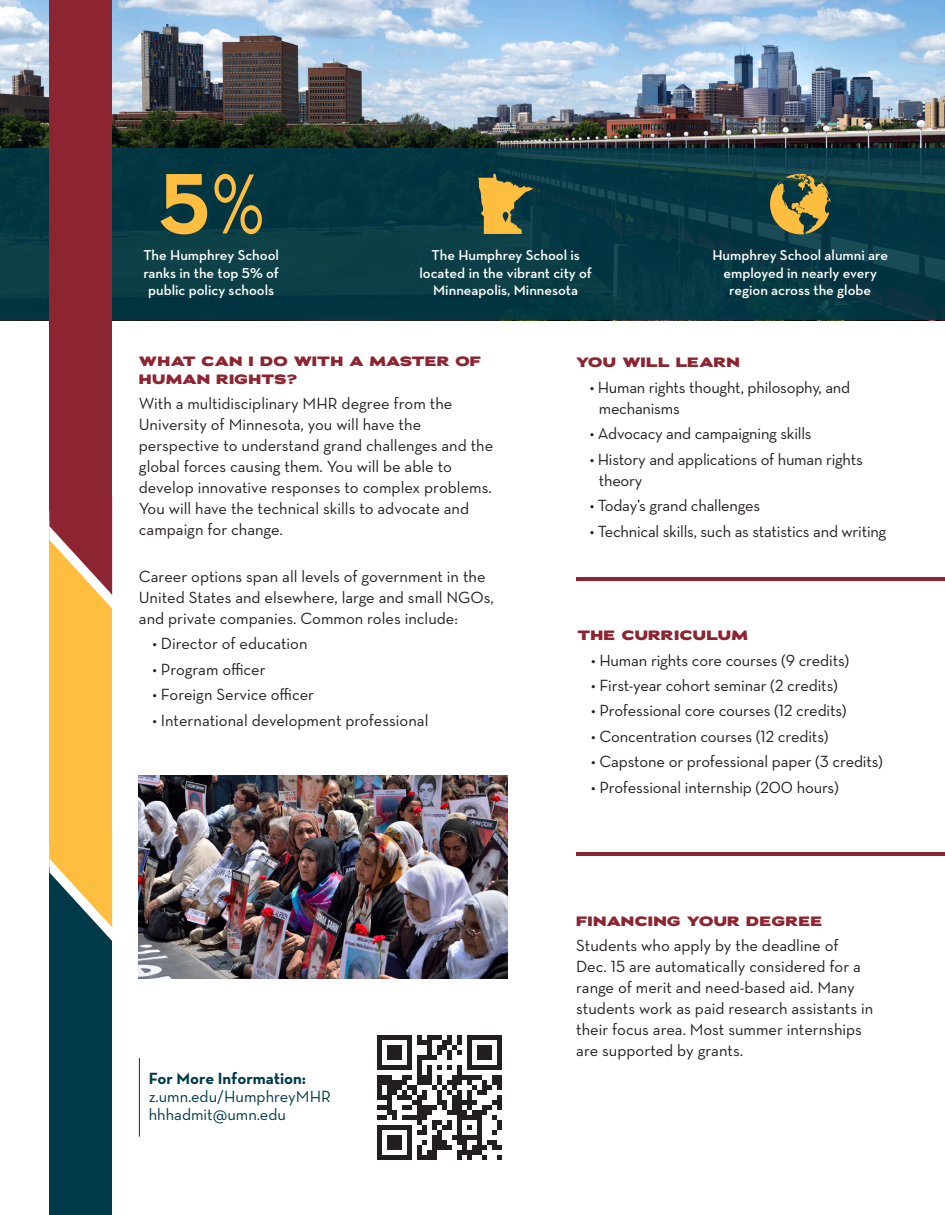
<style>
.page{position:relative;width:945px;height:1215px;background:#fff}
.page>*{position:absolute;margin:0;border:0;box-sizing:border-box;transform-origin:0 0}
.t1{font:16.5px/21px "Neutraface Text";letter-spacing:-.005em;color:#231f20}
.t2{font:16.5px/18px "Neutraface Text";color:#003a49}
.t3{font:700 16.5px "Neutraface Text";color:#003a49}
.t4{font:600 14.55px/17.4px "Neutraface Text";color:#fff;text-align:center}
.t5{font:800 13.5px/18px "Adrianna Extended";letter-spacing:.015em;color:#8d2431}
</style>
<div class="page">
<img style="left:0;top:0;width:945px;height:148px">
<hr style="left:576px;top:578px;width:368px;height:3px;background:#8d2431">
<hr style="left:576px;top:852px;width:368px;height:3px;background:#8d2431">
<div style="left:0;top:148px;width:945px;height:172px;background:#003a49"></div>
<svg style="left:478px;top:174px;width:56px;height:60px"></svg>
<svg style="left:766px;top:173px;width:65px;height:62px"></svg>
<div style="left:50px;top:0;width:62px;height:1215px;background:#8d2431"></div>
<div style="left:50px;top:871px;width:62px;height:344px;background:#003a49"></div>
<div style="left:50px;top:522px;width:62px;height:345px;background:#ffbe3f"></div>
<svg style="left:50px;top:859px;width:62px;height:82px"></svg>
<svg style="left:50px;top:522px;width:62px;height:87px"></svg>
<svg style="left:160px;top:174px;width:47px;height:60px"></svg>
<svg style="left:214px;top:174px;width:48px;height:60px"></svg>
<img style="left:139px;top:776px;width:368px;height:202px">
<hr style="left:139px;top:1058px;width:1px;height:79px;background:#003a49">
<img style="left:377px;top:1035px;width:125px;height:125px">
<p class="t4" style="left:143px;top:246px;width:137px">The Humphrey School ranks in the top 5% of public policy schools</p>
<p class="t4" style="left:419px;top:246px;width:174px">The Humphrey School is located in the vibrant city of<br>Minneapolis, Minnesota</p>
<p class="t4" style="left:712px;top:246px;width:177px">Humphrey School alumni are employed in nearly every region across the globe</p>
<p class="t5" style="left:139px;top:352px;width:344px">WHAT CAN I DO WITH A MASTER OF<br>HUMAN RIGHTS?</p>
<p class="t1" style="left:139px;top:393px;width:356px">With a multidisciplinary MHR degree from the University of Minnesota, you will have the perspective to understand grand challenges and the global forces causing them. You will be able to develop innovative responses to complex problems.<br>You will have the technical skills to advocate and campaign for change.</p>
<p class="t1" style="left:139px;top:565px;width:356px">Career options span all levels of government in the<br>United States and elsewhere, large and small NGOs, and private companies. Common roles include:</p>
<p class="t1" style="left:152px;top:633px;width:157px">• Director of education</p>
<p class="t1" style="left:152px;top:658px;width:115px">• Program officer</p>
<p class="t1" style="left:152px;top:684px;width:163px">• Foreign Service officer</p>
<p class="t1" style="left:152px;top:709px;width:278px">• International development professional</p>
<p class="t3" style="left:149px;top:1068px;width:159px">For More Information:</p>
<p class="t2" style="left:149px;top:1088px;width:184px">z.umn.edu/HumphreyMHR hhhadmit@umn.edu</p>
<p class="t5" style="left:576px;top:354px;width:165px">YOU WILL LEARN</p>
<p class="t1" style="left:599px;top:376px;width:253px;text-indent:-9px">• Human rights thought, philosophy, and mechanisms</p>
<p class="t1" style="left:590px;top:423px;width:223px">• Advocacy and campaigning skills</p>
<p class="t1" style="left:599px;top:448px;width:266px;text-indent:-9px">• History and applications of human rights theory</p>
<p class="t1" style="left:590px;top:495px;width:172px">• Today’s grand challenges</p>
<p class="t1" style="left:590px;top:520px;width:298px">• Technical skills, such as statistics and writing</p>
<p class="t5" style="left:578px;top:627px;width:172px">THE CURRICULUM</p>
<p class="t1" style="left:591px;top:649px;width:259px">• Human rights core courses (9 credits)</p>
<p class="t1" style="left:591px;top:675px;width:248px">• First-year cohort seminar (2 credits)</p>
<p class="t1" style="left:591px;top:700px;width:257px">• Professional core courses (12 credits)</p>
<p class="t1" style="left:591px;top:726px;width:239px">• Concentration courses (12 credits)</p>
<p class="t1" style="left:591px;top:751px;width:293px">• Capstone or professional paper (3 credits)</p>
<p class="t1" style="left:591px;top:777px;width:249px">• Professional internship (200 hours)</p>
<p class="t5" style="left:576px;top:912px;width:248px">FINANCING YOUR DEGREE</p>
<p class="t1" style="left:576px;top:935px;width:299px">Students who apply by the deadline of Dec. 15 are automatically considered for a range of merit and need-based aid. Many students work as paid research assistants in their focus area. Most summer internships are supported by grants.</p>
</div>
